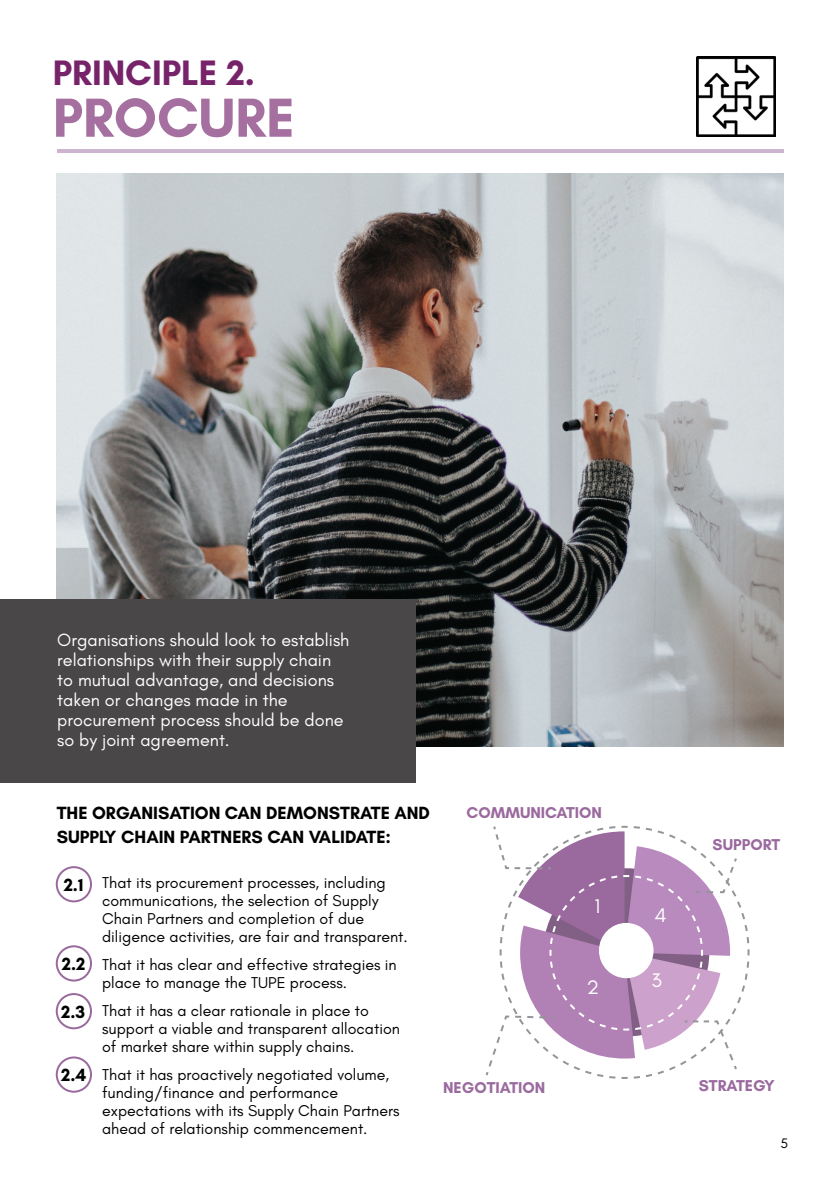
<style>
.page{position:relative;width:840px;height:1191px;background:#fff}
.page>*{position:absolute;margin:0;border:0;box-sizing:border-box;transform-origin:0 0}
.t1{font:700 56px "Glacial Indifference";color:#a56fa0}
.t2{font:700 36px "Glacial Indifference";color:#77236a}
.t3{font:20px "Glacial Indifference";color:#fff}
.t4{font:18px/20px "Glacial Indifference";color:#fff}
.t5{font:700 18px/24px "Glacial Indifference";color:#000}
.t6{font:16px/18px "Glacial Indifference";color:#000}
.t7{font:700 16px "Glacial Indifference";color:#9a6a9e}
.t8{font:14px "Glacial Indifference";color:#000}
</style>
<div class="page">
<svg style="left:485px;top:825px;width:265px;height:254px"></svg>
<img style="left:57px;top:174px;width:725px;height:572px">
<div style="left:0;top:599px;width:415px;height:183px;background:#4a4748"></div>
<div style="left:56px;top:866px;width:36px;height:36px;border:2px solid #9a6a9f;border-radius:50%"></div>
<div style="left:56px;top:945px;width:36px;height:36px;border:2px solid #9a6a9f;border-radius:50%"></div>
<div style="left:56px;top:993px;width:36px;height:36px;border:2px solid #9a6a9f;border-radius:50%"></div>
<div style="left:56px;top:1056px;width:36px;height:36px;border:2px solid #9a6a9f;border-radius:50%"></div>
<hr style="left:57px;top:149px;width:725px;height:4px;background:#cdb5cf">
<img style="left:696px;top:57px;width:78px;height:80px">
<h2 class="t2" style="left:53px;top:50px;width:204px">PRINCIPLE 2.</h2>
<h1 class="t1" style="left:53px;top:83px;width:243px">PROCURE</h1>
<p class="t4" style="left:57px;top:630px;width:293px">Organisations should look to establish relationships with their supply chain to mutual advantage, and decisions taken or changes made in the procurement process should be done so by joint agreement.</p>
<p class="t5" style="left:57px;top:801px;width:374px">THE ORGANISATION CAN DEMONSTRATE AND<br>SUPPLY CHAIN PARTNERS CAN VALIDATE:</p>
<p class="t7" style="left:466px;top:802px;width:137px">COMMUNICATION</p>
<p class="t5" style="left:64px;top:872px;width:21px">2.1</p>
<p class="t5" style="left:62px;top:952px;width:25px">2.2</p>
<p class="t5" style="left:61px;top:999px;width:26px">2.3</p>
<p class="t5" style="left:61px;top:1063px;width:27px">2.4</p>
<p class="t6" style="left:102px;top:874px;width:307px">That its procurement processes, including communications, the selection of Supply Chain Partners and completion of due diligence activities, are fair and transparent.</p>
<p class="t6" style="left:102px;top:956px;width:296px">That it has clear and effective strategies in place to manage the TUPE process.</p>
<p class="t6" style="left:102px;top:1002px;width:299px">That it has a clear rationale in place to support a viable and transparent allocation of market share within supply chains.</p>
<p class="t6" style="left:102px;top:1066px;width:299px">That it has proactively negotiated volume, funding/finance and performance expectations with its Supply Chain Partners ahead of relationship commencement.</p>
<p class="t7" style="left:443px;top:1078px;width:104px">NEGOTIATION</p>
<p class="t3" style="left:594px;top:894px;width:7px">1</p>
<p class="t3" style="left:586px;top:976px;width:14px">2</p>
<p class="t3" style="left:654px;top:904px;width:14px">4</p>
<p class="t3" style="left:651px;top:969px;width:12px">3</p>
<p class="t7" style="left:712px;top:834px;width:69px">SUPPORT</p>
<p class="t7" style="left:698px;top:1076px;width:77px">STRATEGY</p>
<p class="t8" style="left:780px;top:1135px;width:9px">5</p>
</div>
